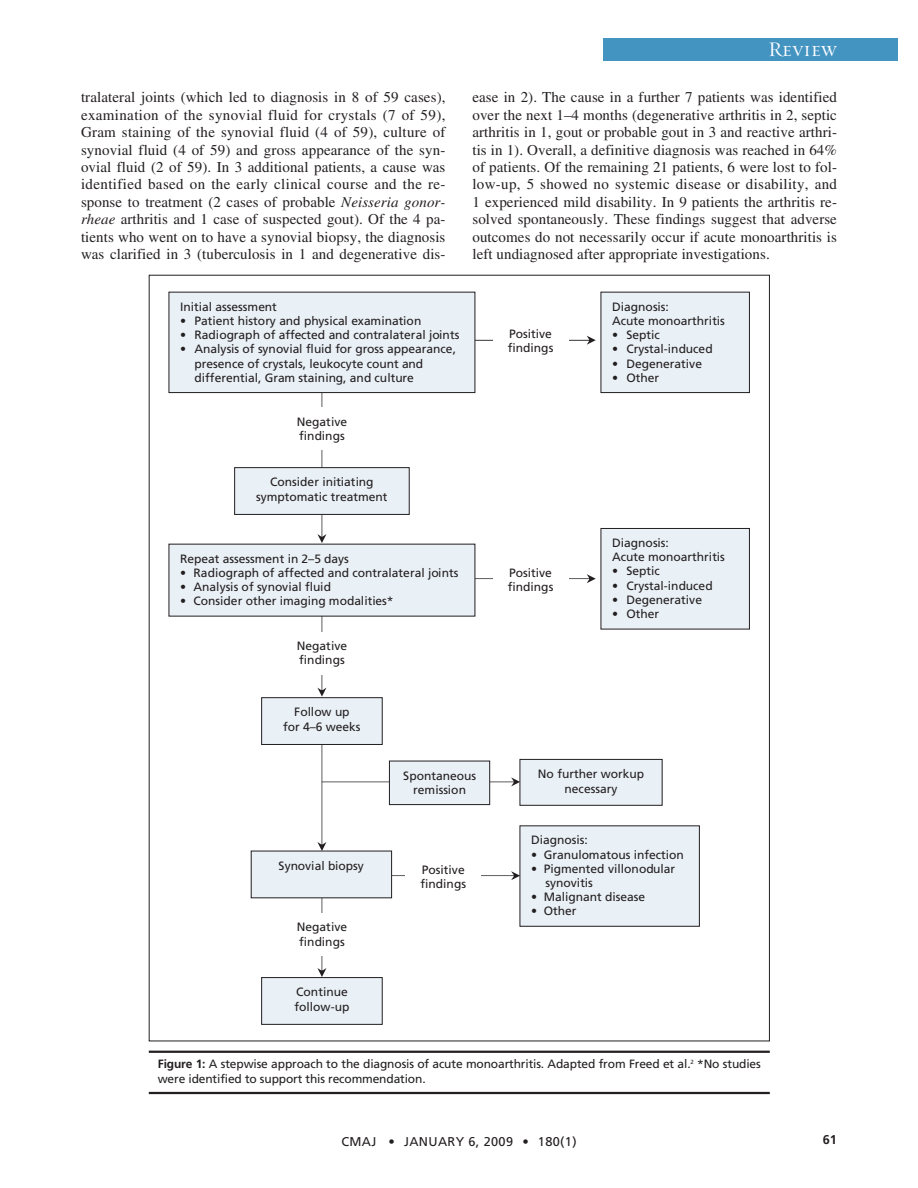
<style>
.page{position:relative;width:918px;height:1188px;background:#fff}
.page>*{position:absolute;margin:0;border:0;box-sizing:border-box;transform-origin:0 0}
.t1{font:21px "Requiem Display HTF Small Caps";letter-spacing:.005em;color:#fff}
.t2{font:15px/17.4px "Times";letter-spacing:.005em;color:#231f20;text-align:justify}
.t3{font:12.75px "Frutiger";letter-spacing:.03em;color:#231f20}
.t4{font:700 12.75px "Frutiger";color:#231f20}
.t5{font:12px/14.2px "Frutiger";color:#231f20}
.s1{font-style:italic}
.s2{font-weight:700}
</style>
<div class="page">
<div style="left:603px;top:38px;width:295px;height:23px;background:#4494c2"></div>
<svg style="left:317px;top:393px;width:9px;height:150px"></svg>
<svg style="left:475px;top:336px;width:121px;height:9px"></svg>
<div style="left:601px;top:292px;width:148px;height:101px;background:#e9f0f6"></div>
<div style="left:601px;top:292px;width:149px;height:101px;border:1px solid #231f20"></div>
<div style="left:262px;top:978px;width:120px;height:46px;background:#e9f0f6"></div>
<div style="left:261px;top:977px;width:122px;height:48px;border:1px solid #231f20"></div>
<div style="left:262px;top:698px;width:120px;height:46px;background:#e9f0f6"></div>
<div style="left:261px;top:697px;width:122px;height:48px;border:1px solid #231f20"></div>
<div style="left:169px;top:292px;width:306px;height:101px;background:#e9f0f6"></div>
<div style="left:169px;top:292px;width:306px;height:101px;border:1px solid #231f20"></div>
<div style="left:493px;top:320px;width:75px;height:43px;background:#fff"></div>
<div style="left:284px;top:407px;width:76px;height:43px;background:#fff"></div>
<svg style="left:475px;top:574px;width:121px;height:9px"></svg>
<div style="left:601px;top:528px;width:148px;height:101px;background:#e9f0f6"></div>
<div style="left:601px;top:528px;width:149px;height:101px;border:1px solid #231f20"></div>
<div style="left:493px;top:559px;width:75px;height:42px;background:#fff"></div>
<svg style="left:317px;top:617px;width:9px;height:80px"></svg>
<div style="left:284px;top:632px;width:76px;height:43px;background:#fff"></div>
<div style="left:169px;top:544px;width:306px;height:72px;background:#e9f0f6"></div>
<svg style="left:392px;top:871px;width:128px;height:9px"></svg>
<div style="left:520px;top:826px;width:179px;height:100px;background:#e9f0f6"></div>
<div style="left:520px;top:825px;width:180px;height:102px;border:1px solid #231f20"></div>
<div style="left:406px;top:856px;width:75px;height:42px;background:#fff"></div>
<svg style="left:317px;top:898px;width:9px;height:79px"></svg>
<div style="left:284px;top:913px;width:76px;height:43px;background:#fff"></div>
<div style="left:251px;top:851px;width:141px;height:47px;background:#e9f0f6"></div>
<div style="left:520px;top:759px;width:142px;height:46px;background:#e9f0f6"></div>
<div style="left:520px;top:759px;width:143px;height:47px;border:1px solid #231f20"></div>
<svg style="left:317px;top:742px;width:203px;height:109px"></svg>
<div style="left:389px;top:761px;width:101px;height:44px;background:#e9f0f6"></div>
<div style="left:389px;top:761px;width:101px;height:44px;border:1px solid #231f20"></div>
<div style="left:235px;top:468px;width:174px;height:46px;background:#e9f0f6"></div>
<div style="left:234px;top:467px;width:176px;height:48px;border:1px solid #231f20"></div>
<hr style="left:149px;top:1051px;width:621px;height:2px;background:#231f20">
<hr style="left:149px;top:1092px;width:621px;height:2px;background:#231f20">
<h1 class="t1" style="left:768px;top:36px;width:70px">Review</h1>
<p class="t2" style="left:81px;top:90px;width:366px">tralateral joints (which led to diagnosis in 8 of 59 cases), examination of the synovial fluid for crystals (7 of 59), Gram staining of the synovial fluid (4 of 59), culture of synovial fluid (4 of 59) and gross appearance of the syn&shy;ovial fluid (2 of 59). In 3 additional patients, a cause was identified based on the early clinical course and the re&shy;sponse to treatment (2 cases of probable <span class="s1">Neisseria gonor&shy;rheae</span> arthritis and 1 case of suspected gout). Of the 4 pa&shy;tients who went on to have a synovial biopsy, the diagnosis was clarified in 3 (tuberculosis in 1 and degenerative dis-</p>
<p class="t2" style="left:472px;top:90px;width:366px">ease in 2). The cause in a further 7 patients was identified over the next 1–4 months (degenerative arthritis in 2, septic arthritis in 1, gout or probable gout in 3 and reactive arthri&shy;tis in 1). Overall, a definitive diagnosis was reached in 64% of patients. Of the remaining 21 patients, 6 were lost to fol&shy;low-up, 5 showed no systemic disease or disability, and 1 experienced mild disability. In 9 patients the arthritis re&shy;solved spontaneously. These findings suggest that adverse outcomes do not necessarily occur if acute monoarthritis is left undiagnosed after appropriate investigations.</p>
<p class="t5" style="left:180px;top:300px;width:98px">Initial assessment</p>
<p class="t5" style="left:180px;top:315px;width:243px">• Patient history and physical examination</p>
<p class="t5" style="left:180px;top:329px;width:281px">• Radiograph of affected and contralateral joints</p>
<p class="t5" style="left:194px;top:343px;width:263px;text-indent:-14px">• Analysis of synovial fluid for gross appearance, presence of crystals, leukocyte count and differential, Gram staining, and culture</p>
<p class="t5" style="left:297px;top:415px;width:52px">Negative findings</p>
<p class="t5" style="left:256px;top:475px;width:133px;line-height:15.1px;text-align:center">Consider initiating symptomatic treatment</p>
<p class="t5" style="left:180px;top:552px;width:170px">Repeat assessment in 2–5 days</p>
<p class="t5" style="left:180px;top:567px;width:280px">• Radiograph of affected and contralateral joints</p>
<p class="t5" style="left:180px;top:581px;width:153px">• Analysis of synovial fluid</p>
<p class="t5" style="left:180px;top:595px;width:215px">• Consider other imaging modalities*</p>
<p class="t5" style="left:297px;top:640px;width:52px">Negative findings</p>
<p class="t5" style="left:283px;top:705px;width:79px;line-height:15.1px;text-align:center">Follow up<br>for 4–6 weeks</p>
<p class="t5" style="left:279px;top:860px;width:87px">Synovial biopsy</p>
<p class="t5" style="left:297px;top:921px;width:52px">Negative findings</p>
<p class="t5" style="left:294px;top:985px;width:57px;line-height:15.1px">Continue follow-up</p>
<p class="t5" style="left:403px;top:769px;width:75px;text-align:center">Spontaneous remission</p>
<p class="t5" style="left:421px;top:863px;width:47px">Positive findings</p>
<p class="t5" style="left:508px;top:328px;width:47px">Positive findings</p>
<p class="t5" style="left:612px;top:300px;width:114px">Diagnosis:<br>Acute monoarthritis</p>
<p class="t5" style="left:612px;top:329px;width:49px">• Septic</p>
<p class="t5" style="left:612px;top:343px;width:102px">• Crystal-induced</p>
<p class="t5" style="left:612px;top:357px;width:92px">• Degenerative</p>
<p class="t5" style="left:612px;top:371px;width:49px">• Other</p>
<p class="t5" style="left:508px;top:566px;width:47px">Positive findings</p>
<p class="t5" style="left:612px;top:537px;width:114px">Diagnosis:<br>Acute monoarthritis</p>
<p class="t5" style="left:612px;top:565px;width:49px">• Septic</p>
<p class="t5" style="left:612px;top:579px;width:102px">• Crystal-induced</p>
<p class="t5" style="left:612px;top:594px;width:92px">• Degenerative</p>
<p class="t5" style="left:612px;top:608px;width:49px">• Other</p>
<p class="t5" style="left:538px;top:767px;width:108px;line-height:15.1px;text-align:center">No further workup necessary</p>
<p class="t5" style="left:531px;top:834px;width:58px">Diagnosis:</p>
<p class="t5" style="left:531px;top:848px;width:154px">• Granulomatous infection</p>
<p class="t5" style="left:545px;top:862px;width:131px;text-indent:-14px">• Pigmented villonodular synovitis</p>
<p class="t5" style="left:531px;top:891px;width:116px">• Malignant disease</p>
<p class="t5" style="left:531px;top:905px;width:47px">• Other</p>
<p class="t5" style="left:158px;top:1057px;width:605px;line-height:15px"><span class="s2">Figure 1:</span> A stepwise approach to the diagnosis of acute monoarthritis. Adapted from Freed et al.<sup>2</sup> *No studies were identified to support this recommendation.</p>
<p class="t3" style="left:341px;top:1136px;width:237px">CMAJ • JANUARY 6, 2009 • 180(1)</p>
<p class="t4" style="left:823px;top:1135px;width:16px">61</p>
</div>
